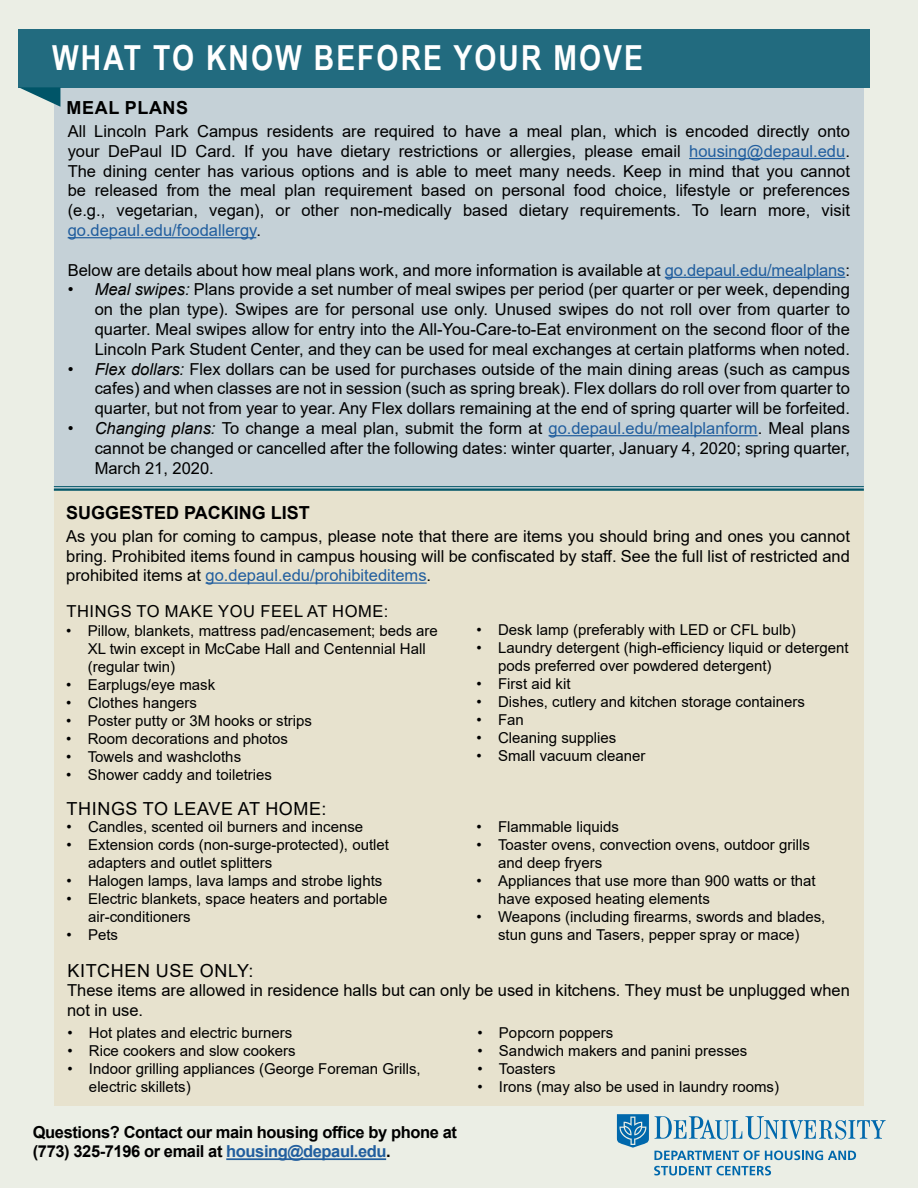
<style>
.page{position:relative;width:918px;height:1188px;background:#ebeee5}
.page>*{position:absolute;margin:0;border:0;box-sizing:border-box;transform-origin:0 0}
.t1{font:700 34.5px "Arial Narrow";letter-spacing:.06em;color:#fff}
.t2{font:18px "Arial";letter-spacing:.035em;color:#000}
.t3{font:700 18px "Arial";color:#000}
.t4{font:700 18px "Arial";letter-spacing:.035em;color:#000}
.t5{font:16.5px/19.8px "Arial";color:#000;text-align:justify}
.t6{font:700 16.5px/19.8px "Arial";letter-spacing:-.025em;color:#000}
.t7{font:16.5px "Arial";letter-spacing:.035em;color:#000}
.t8{font:15px/18px "Arial";color:#000}
.s1{color:#215e9e}
.s2{font-style:italic}
</style>
<div class="page">
<div style="left:54px;top:88px;width:810px;height:403px;background:#c5d1d7"></div>
<hr style="left:689px;top:158px;width:156px;height:1px;background:#215e9e">
<hr style="left:68px;top:237px;width:188px;height:1px;background:#215e9e">
<hr style="left:665px;top:277px;width:180px;height:1px;background:#215e9e">
<hr style="left:549px;top:435px;width:209px;height:1px;background:#215e9e">
<div style="left:19px;top:29px;width:851px;height:58px;background:#226b7f"></div>
<svg style="left:19px;top:87px;width:41px;height:20px"></svg>
<div style="left:54px;top:491px;width:810px;height:615px;background:#e7e2ce"></div>
<hr style="left:226px;top:1158px;width:160px;height:2px;background:#215e9e">
<hr style="left:54px;top:486px;width:810px;height:1px;background:#005568">
<hr style="left:54px;top:489px;width:810px;height:2px;background:#005568">
<svg style="left:617px;top:1114px;width:269px;height:46px"></svg>
<svg style="left:654px;top:1166px;width:117px;height:9px"></svg>
<hr style="left:206px;top:582px;width:221px;height:2px;background:#215e9e">
<h1 class="t1" style="left:52px;top:32px;width:592px">WHAT TO KNOW BEFORE YOUR MOVE</h1>
<p class="t4" style="left:67px;top:95px;width:123px">MEAL PLANS</p>
<p class="t5" style="left:68px;top:121px;width:784px">All Lincoln Park Campus residents are required to have a meal plan, which is encoded directly onto your DePaul ID Card. If you have dietary restrictions or allergies, please email <span class="s1">housing@depaul.edu</span>.<br>The dining center has various options and is able to meet many needs. Keep in mind that you cannot be released from the meal plan requirement based on personal food choice, lifestyle or preferences (e.g., vegetarian, vegan), or other non-medically based dietary requirements. To learn more, visit <span class="s1">go.depaul.edu/foodallergy</span>.</p>
<p class="t5" style="left:68px;top:260px;width:784px">Below are details about how meal plans work, and more information is available at <span class="s1">go.depaul.edu/mealplans</span>:</p>
<p class="t5" style="left:95px;top:280px;width:757px;text-indent:-27px"><span class="s2">• Meal swipes:</span> Plans provide a set number of meal swipes per period (per quarter or per week, depending on the plan type). Swipes are for personal use only. Unused swipes do not roll over from quarter to quarter. Meal swipes allow for entry into the All-You-Care-to-Eat environment on the second floor of the Lincoln Park Student Center, and they can be used for meal exchanges at certain platforms when noted.</p>
<p class="t5" style="left:95px;top:359px;width:757px;text-indent:-27px"><span class="s2">• Flex dollars:</span> Flex dollars can be used for purchases outside of the main dining areas (such as campus cafes) and when classes are not in session (such as spring break). Flex dollars do roll over from quarter to quarter, but not from year to year. Any Flex dollars remaining at the end of spring quarter will be forfeited.</p>
<p class="t5" style="left:95px;top:418px;width:757px;text-indent:-27px"><span class="s2">• Changing plans:</span> To change a meal plan, submit the form at <span class="s1">go.depaul.edu/mealplanform</span>. Meal plans cannot be changed or cancelled after the following dates: winter quarter, January 4, 2020; spring quarter, March 21, 2020.</p>
<p class="t3" style="left:66px;top:500px;width:245px">SUGGESTED PACKING LIST</p>
<p class="t5" style="left:66px;top:526px;width:785px">As you plan for coming to campus, please note that there are items you should bring and ones you cannot bring. Prohibited items found in campus housing will be confiscated by staff. See the full list of restricted and prohibited items at <span class="s1">go.depaul.edu/prohibiteditems</span>.</p>
<p class="t7" style="left:66px;top:600px;width:323px">THINGS TO MAKE YOU FEEL AT HOME:</p>
<p class="t8" style="left:88px;top:621px;width:352px;text-indent:-22px">• Pillow, blankets, mattress pad/encasement; beds are<br>XL twin except in McCabe Hall and Centennial Hall (regular twin)</p>
<p class="t8" style="left:66px;top:675px;width:151px">• Earplugs/eye mask</p>
<p class="t8" style="left:66px;top:693px;width:132px">• Clothes hangers</p>
<p class="t8" style="left:66px;top:711px;width:247px">• Poster putty or 3M hooks or strips</p>
<p class="t8" style="left:66px;top:729px;width:223px">• Room decorations and photos</p>
<p class="t8" style="left:66px;top:747px;width:176px">• Towels and washcloths</p>
<p class="t8" style="left:66px;top:765px;width:207px">• Shower caddy and toiletries</p>
<p class="t2" style="left:66px;top:796px;width:262px">THINGS TO LEAVE AT HOME:</p>
<p class="t8" style="left:66px;top:818px;width:298px">• Candles, scented oil burners and incense</p>
<p class="t8" style="left:88px;top:836px;width:302px;text-indent:-22px">• Extension cords (non-surge-protected), outlet adapters and outlet splitters</p>
<p class="t8" style="left:66px;top:872px;width:317px">• Halogen lamps, lava lamps and strobe lights</p>
<p class="t8" style="left:88px;top:890px;width:301px;text-indent:-22px">• Electric blankets, space heaters and portable air-conditioners</p>
<p class="t8" style="left:66px;top:926px;width:53px">• Pets</p>
<p class="t8" style="left:476px;top:621px;width:321px">• Desk lamp (preferably with LED or CFL bulb)</p>
<p class="t8" style="left:498px;top:639px;width:352px;text-indent:-22px">• Laundry detergent (high-efficiency liquid or detergent pods preferred over powdered detergent)</p>
<p class="t8" style="left:476px;top:675px;width:96px">• First aid kit</p>
<p class="t8" style="left:476px;top:693px;width:330px">• Dishes, cutlery and kitchen storage containers</p>
<p class="t8" style="left:476px;top:711px;width:49px">• Fan</p>
<p class="t8" style="left:476px;top:729px;width:141px">• Cleaning supplies</p>
<p class="t8" style="left:476px;top:747px;width:171px">• Small vacuum cleaner</p>
<p class="t8" style="left:476px;top:818px;width:144px">• Flammable liquids</p>
<p class="t8" style="left:498px;top:836px;width:313px;text-indent:-22px">• Toaster ovens, convection ovens, outdoor grills and deep fryers</p>
<p class="t8" style="left:498px;top:872px;width:319px;text-indent:-22px">• Appliances that use more than 900 watts or that have exposed heating elements</p>
<p class="t8" style="left:476px;top:908px;width:350px;text-align:center">• Weapons (including firearms, swords and blades, stun guns and Tasers, pepper spray or mace)</p>
<p class="t2" style="left:67px;top:958px;width:188px">KITCHEN USE ONLY:</p>
<p class="t5" style="left:67px;top:980px;width:784px">These items are allowed in residence halls but can only be used in kitchens. They must be unplugged when not in use.</p>
<p class="t8" style="left:67px;top:1023px;width:227px">• Hot plates and electric burners</p>
<p class="t8" style="left:67px;top:1041px;width:230px">• Rice cookers and slow cookers</p>
<p class="t8" style="left:89px;top:1059px;width:333px;text-indent:-22px">• Indoor grilling appliances (George Foreman Grills, electric skillets)</p>
<p class="t6" style="left:33px;top:1122px;width:426px">Questions? Contact our main housing office by phone at (773) 325-7196 or email at <span class="s1">housing@depaul.edu</span>.</p>
<p class="t8" style="left:477px;top:1023px;width:137px">• Popcorn poppers</p>
<p class="t8" style="left:477px;top:1041px;width:272px">• Sandwich makers and panini presses</p>
<p class="t8" style="left:477px;top:1059px;width:80px">• Toasters</p>
<p class="t8" style="left:477px;top:1077px;width:303px">• Irons (may also be used in laundry rooms)</p>
</div>
